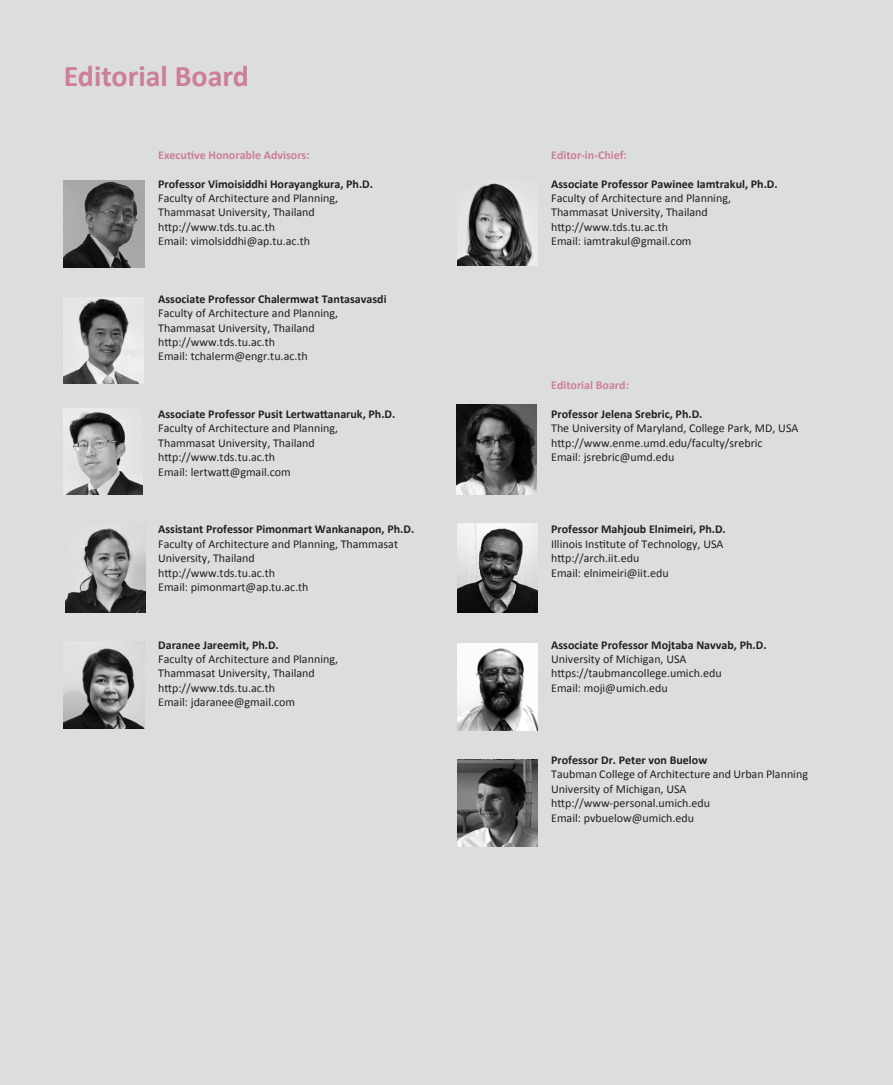
<style>
.page{position:relative;width:893px;height:1085px;background:#fff}
.page>*{position:absolute;margin:0;border:0;box-sizing:border-box;transform-origin:0 0}
.t1{font:700 30px "Calibri";color:#cc7e9b}
.t2{font:12px/14.4px "Calibri";color:#231f20}
.t3{font:700 12px/14.4px "Calibri";color:#231f20}
.t4{font:700 12px "Calibri";color:#cc7e9b}
.s1{font-weight:400}
.s2{font-weight:700}
</style>
<div class="page">
<div style="left:0;top:0;width:893px;height:1084px;background:#dcdddf"></div>
<img style="left:458px;top:523px;width:80px;height:89px">
<img style="left:457px;top:643px;width:81px;height:87px">
<img style="left:458px;top:759px;width:79px;height:87px">
<img style="left:456px;top:404px;width:80px;height:90px">
<img style="left:64px;top:180px;width:80px;height:87px">
<img style="left:64px;top:408px;width:79px;height:86px">
<img style="left:64px;top:297px;width:79px;height:86px">
<img style="left:458px;top:183px;width:80px;height:83px">
<img style="left:64px;top:648px;width:80px;height:80px">
<img style="left:66px;top:528px;width:79px;height:84px">
<p class="t1" style="left:64px;top:57px;width:187px">Editorial Board</p>
<p class="t4" style="left:158px;top:147px;width:153px">Executive Honorable Advisors:</p>
<p class="t3" style="left:158px;top:176px;width:216px">Professor Vimoisiddhi Horayangkura, Ph.D.</p>
<p class="t2" style="left:158px;top:191px;width:181px">Faculty of Architecture and Planning,</p>
<p class="t2" style="left:158px;top:205px;width:158px">Thammasat University, Thailand</p>
<p class="t2" style="left:158px;top:219px;width:118px">http://www.tds.tu.ac.th</p>
<p class="t2" style="left:158px;top:234px;width:153px">Email: vimolsiddhi@ap.tu.ac.th</p>
<p class="t3" style="left:158px;top:291px;width:230px">Associate Professor Chalermwat Tantasavasdi<br><span class="s1">Faculty of Architecture and Planning,</span></p>
<p class="t2" style="left:158px;top:320px;width:158px">Thammasat University, Thailand</p>
<p class="t2" style="left:158px;top:335px;width:118px">http://www.tds.tu.ac.th</p>
<p class="t2" style="left:158px;top:349px;width:151px">Email: tchalerm@engr.tu.ac.th</p>
<p class="t3" style="left:158px;top:407px;width:239px">Associate Professor Pusit Lertwattanaruk, Ph.D.</p>
<p class="t2" style="left:158px;top:421px;width:181px">Faculty of Architecture and Planning,</p>
<p class="t2" style="left:158px;top:435px;width:158px">Thammasat University, Thailand</p>
<p class="t2" style="left:158px;top:450px;width:118px">http://www.tds.tu.ac.th</p>
<p class="t2" style="left:158px;top:464px;width:134px">Email: lertwatt@gmail.com</p>
<p class="t2" style="left:158px;top:522px;width:257px"><span class="s2">Assistant Professor Pimonmart Wankanapon, Ph.D.<br></span>Faculty of Architecture and Planning, Thammasat<br>University, Thailand</p>
<p class="t2" style="left:158px;top:565px;width:118px">http://www.tds.tu.ac.th</p>
<p class="t2" style="left:158px;top:579px;width:152px">Email: pimonmart@ap.tu.ac.th</p>
<p class="t3" style="left:158px;top:637px;width:122px">Daranee Jareemit, Ph.D.</p>
<p class="t2" style="left:158px;top:651px;width:181px">Faculty of Architecture and Planning,</p>
<p class="t2" style="left:158px;top:666px;width:158px">Thammasat University, Thailand</p>
<p class="t2" style="left:158px;top:680px;width:118px">http://www.tds.tu.ac.th</p>
<p class="t2" style="left:158px;top:695px;width:138px">Email: jdaranee@gmail.com</p>
<p class="t4" style="left:551px;top:147px;width:77px">Editor-in-Chief:</p>
<p class="t3" style="left:551px;top:176px;width:228px">Associate Professor Pawinee Iamtrakul, Ph.D.</p>
<p class="t2" style="left:551px;top:191px;width:181px">Faculty of Architecture and Planning,</p>
<p class="t2" style="left:551px;top:205px;width:158px">Thammasat University, Thailand</p>
<p class="t2" style="left:551px;top:219px;width:118px">http://www.tds.tu.ac.th</p>
<p class="t2" style="left:551px;top:234px;width:142px">Email: iamtrakul@gmail.com</p>
<p class="t4" style="left:551px;top:377px;width:79px">Editorial Board:</p>
<p class="t3" style="left:551px;top:407px;width:153px">Professor Jelena Srebric, Ph.D.</p>
<p class="t2" style="left:551px;top:421px;width:249px">The University of Maryland, College Park, MD, USA</p>
<p class="t2" style="left:551px;top:435px;width:213px">http://www.enme.umd.edu/faculty/srebric</p>
<p class="t2" style="left:551px;top:450px;width:125px">Email: jsrebric@umd.edu</p>
<p class="t3" style="left:551px;top:522px;width:176px">Professor Mahjoub Elnimeiri, Ph.D.</p>
<p class="t2" style="left:551px;top:536px;width:174px">Illinois Institute of Technology, USA</p>
<p class="t2" style="left:551px;top:551px;width:90px">http://arch.iit.edu</p>
<p class="t2" style="left:551px;top:565px;width:119px">Email: elnimeiri@iit.edu</p>
<p class="t3" style="left:551px;top:637px;width:217px">Associate Professor Mojtaba Navvab, Ph.D.</p>
<p class="t2" style="left:551px;top:651px;width:137px">University of Michigan, USA</p>
<p class="t2" style="left:551px;top:666px;width:172px">https://taubmancollege.umich.edu</p>
<p class="t2" style="left:551px;top:680px;width:118px">Email: moji@umich.edu</p>
<p class="t3" style="left:551px;top:752px;width:158px">Professor Dr. Peter von Buelow</p>
<p class="t2" style="left:551px;top:767px;width:258px">Taubman College of Architecture and Urban Planning</p>
<p class="t2" style="left:551px;top:781px;width:137px">University of Michigan, USA</p>
<p class="t2" style="left:551px;top:795px;width:161px">http://www-personal.umich.edu</p>
<p class="t2" style="left:551px;top:810px;width:144px">Email: pvbuelow@umich.edu</p>
</div>
